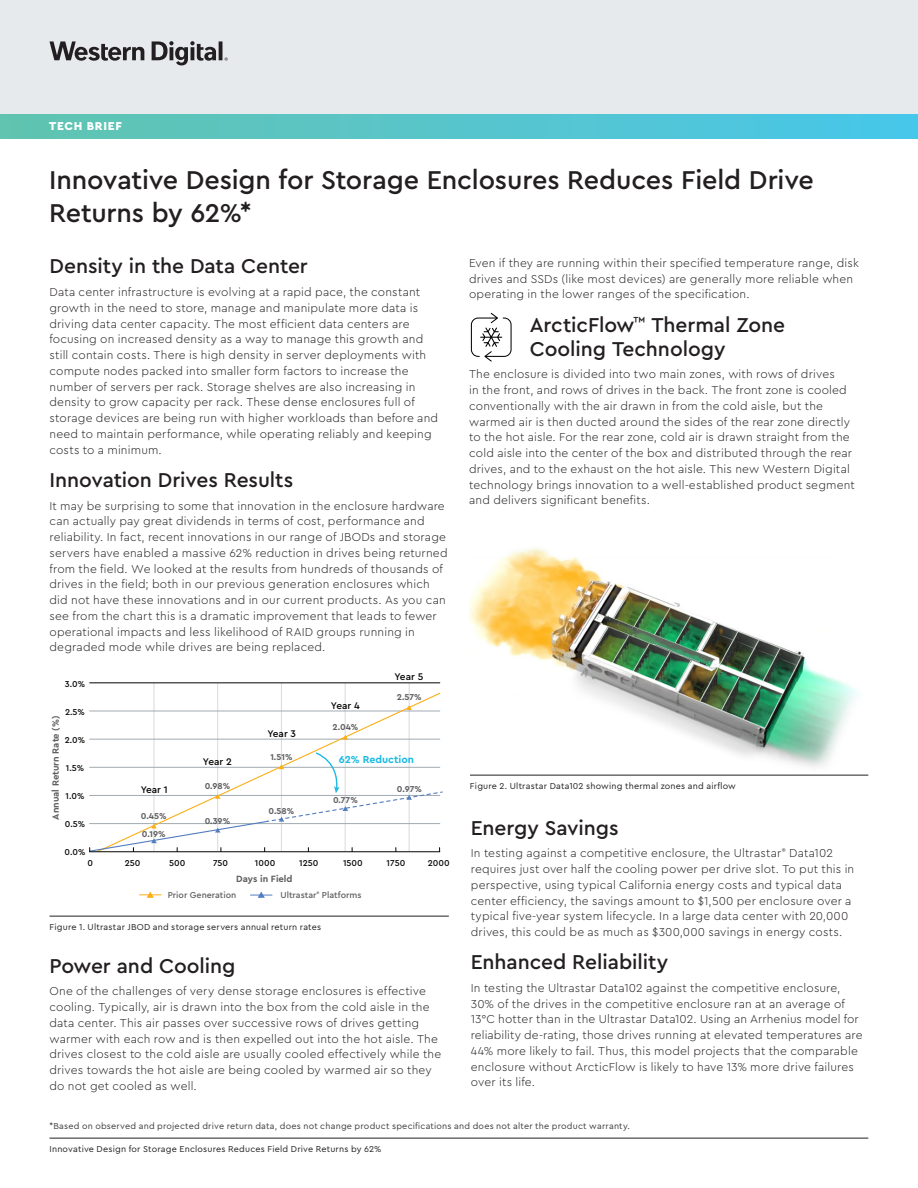
<style>
.page{position:relative;width:918px;height:1188px;background:#fff}
.page>*{position:absolute;margin:0;border:0;box-sizing:border-box;transform-origin:0 0}
.HEADLINE{font:500 27px/33px "Cera PRO";letter-spacing:-.005em;color:#231f20}
.TITLES{font:500 21px/24px "Cera PRO";letter-spacing:-.005em;color:#231f20}
.BODY_COPY{font:300 12px/15.8px "Cera PRO";letter-spacing:.015em;color:#231f20}
.HEADER_SUBHEADER{font:900 12px "Cera PRO";letter-spacing:.06em;color:#fff}
.t1{font:700 10.65px "Cera PRO";color:#1cbae2}
.t2{font:500 10.05px "Cera PRO";color:#040503}
.t3{font:700 9.45px "Cera PRO";color:#5f5f62}
.CAPTION__W_RULE{font:9px "Cera PRO";letter-spacing:.025em;color:#231f20}
.Caption__No_Rule{font:9px "Cera PRO";letter-spacing:.025em;color:#3e3e3f}
.t4{font:500 9px "Cera PRO";color:#040503}
.t5{font:700 9px/18.6px "Cera PRO";color:#5f5f62}
.t6{font:500 9px "Cera PRO";color:#5f5f62}
</style>
<div class="page">
<hr style="left:49px;top:1138px;width:819px;height:1px;background:#231f20">
<div style="left:0;top:113px;width:918px;height:25px;background:linear-gradient(to right,#63c3af,#49c7ea)"></div>
<div style="left:0;top:0;width:918px;height:113px;background:#e7eaec"></div>
<svg style="left:49px;top:41px;width:95px;height:20px"></svg>
<svg style="left:152px;top:41px;width:76px;height:24px"></svg>
<img style="left:470px;top:548px;width:388px;height:219px">
<hr style="left:470px;top:775px;width:398px;height:1px;background:#231f20">
<hr style="left:154px;top:683px;width:1px;height:168px;background:#d5dbde">
<hr style="left:281px;top:683px;width:1px;height:168px;background:#d5dbde">
<hr style="left:217px;top:683px;width:1px;height:168px;background:#d5dbde">
<hr style="left:345px;top:683px;width:1px;height:168px;background:#d5dbde">
<hr style="left:409px;top:683px;width:1px;height:168px;background:#d5dbde">
<hr style="left:90px;top:683px;width:350px;height:1px;background:#040503">
<hr style="left:90px;top:711px;width:350px;height:1px;background:#9faab2">
<hr style="left:90px;top:739px;width:350px;height:1px;background:#9faab2">
<svg style="left:96px;top:692px;width:345px;height:161px"></svg>
<svg style="left:343px;top:735px;width:5px;height:5px"></svg>
<svg style="left:406px;top:705px;width:6px;height:5px"></svg>
<svg style="left:89px;top:751px;width:353px;height:101px"></svg>
<hr style="left:89px;top:851px;width:351px;height:1px;background:#040503">
<svg style="left:139px;top:892px;width:22px;height:6px"></svg>
<svg style="left:250px;top:892px;width:22px;height:6px"></svg>
<hr style="left:49px;top:916px;width:400px;height:1px;background:#231f20">
<svg style="left:471px;top:313px;width:41px;height:49px"></svg>
<p class="HEADER_SUBHEADER" style="left:49px;top:118px;width:74px">TECH BRIEF</p>
<p class="HEADLINE" style="left:49px;top:162px;width:766px">Innovative Design for Storage Enclosures Reduces Field Drive<br>Returns by 62%*</p>
<p class="BODY_COPY" style="left:469px;top:254px;width:391px">Even if they are running within their specified temperature range, disk drives and SSDs (like most devices) are generally more reliable when operating in the lower ranges of the specification.</p>
<p class="TITLES" style="left:530px;top:312px;width:257px">ArcticFlow<sup>™</sup> Thermal Zone<br>Cooling Technology</p>
<p class="BODY_COPY" style="left:469px;top:366px;width:387px">The enclosure is divided into two main zones, with rows of drives<br>in the front, and rows of drives in the back. The front zone is cooled conventionally with the air drawn in from the cold aisle, but the warmed air is then ducted around the sides of the rear zone directly to the hot aisle. For the rear zone, cold air is drawn straight from the cold aisle into the center of the box and distributed through the rear drives, and to the exhaust on the hot aisle. This new Western Digital technology brings innovation to a well-established product segment and delivers significant benefits.</p>
<p class="TITLES" style="left:49px;top:254px;width:260px">Density in the Data Center</p>
<p class="BODY_COPY" style="left:49px;top:284px;width:390px">Data center infrastructure is evolving at a rapid pace, the constant growth in the need to store, manage and manipulate more data is driving data center capacity. The most efficient data centers are focusing on increased density as a way to manage this growth and still contain costs. There is high density in server deployments with compute nodes packed into smaller form factors to increase the number of servers per rack. Storage shelves are also increasing in density to grow capacity per rack. These dense enclosures full of storage devices are being run with higher workloads than before and need to maintain performance, while operating reliably and keeping costs to a minimum.</p>
<p class="TITLES" style="left:49px;top:467px;width:245px">Innovation Drives Results</p>
<p class="BODY_COPY" style="left:49px;top:497px;width:400px">It may be surprising to some that innovation in the enclosure hardware can actually pay great dividends in terms of cost, performance and reliability. In fact, recent innovations in our range of JBODs and storage servers have enabled a massive 62% reduction in drives being returned from the field. We looked at the results from hundreds of thousands of drives in the field; both in our previous generation enclosures which did not have these innovations and in our current products. As you can see from the chart this is a dramatic improvement that leads to fewer operational impacts and less likelihood of RAID groups running in degraded mode while drives are being replaced.</p>
<p class="t4" style="left:65px;top:678px;width:22px">3.0%</p>
<p class="t4" style="left:65px;top:706px;width:21px">2.5%</p>
<p class="t4" style="left:65px;top:734px;width:22px">2.0%</p>
<p class="t4" style="left:66px;top:762px;width:20px">1.5%</p>
<p class="t4" style="left:66px;top:790px;width:20px">1.0%</p>
<p class="t4" style="left:65px;top:818px;width:22px">0.5%</p>
<p class="t4" style="left:65px;top:846px;width:22px">0.0%</p>
<p class="t3" style="left:50px;top:820px;width:106px;rotate:-90deg">Annual Return Rate (%)</p>
<p class="t2" style="left:141px;top:783px;width:29px">Year 1</p>
<p class="t5" style="left:141px;top:806px;width:27px">0.45%<br>0.19%</p>
<p class="t2" style="left:203px;top:755px;width:30px">Year 2</p>
<p class="t5" style="left:205px;top:776px;width:27px">0.98%</p>
<p class="t5" style="left:205px;top:811px;width:27px">0.39%</p>
<p class="t2" style="left:267px;top:727px;width:30px">Year 3</p>
<p class="t5" style="left:270px;top:747px;width:24px">1.51%</p>
<p class="t5" style="left:269px;top:801px;width:27px">0.58%</p>
<p class="t2" style="left:331px;top:699px;width:30px">Year 4</p>
<p class="t5" style="left:333px;top:717px;width:27px">2.04%</p>
<p class="t2" style="left:395px;top:670px;width:30px">Year 5</p>
<p class="t5" style="left:397px;top:688px;width:26px">2.57%</p>
<p class="t1" style="left:339px;top:752px;width:77px">62% Reduction</p>
<p class="t5" style="left:333px;top:790px;width:26px">0.77%</p>
<p class="t5" style="left:397px;top:780px;width:26px">0.97%</p>
<p class="t4" style="left:87px;top:857px;width:7px">0</p>
<p class="t4" style="left:125px;top:857px;width:17px">250</p>
<p class="t4" style="left:169px;top:857px;width:18px">500</p>
<p class="t4" style="left:213px;top:857px;width:17px">750</p>
<p class="t4" style="left:255px;top:857px;width:22px">1000</p>
<p class="t4" style="left:299px;top:857px;width:21px">1250</p>
<p class="t4" style="left:343px;top:857px;width:21px">1500</p>
<p class="t4" style="left:387px;top:857px;width:20px">1750</p>
<p class="t4" style="left:428px;top:857px;width:23px">2000</p>
<p class="t3" style="left:236px;top:872px;width:58px">Days in Field</p>
<p class="t6" style="left:168px;top:889px;width:70px">Prior Generation</p>
<p class="t6" style="left:281px;top:889px;width:83px">Ultrastar<sup>®</sup> Platforms</p>
<p class="CAPTION__W_RULE" style="left:49px;top:921px;width:273px">Figure 1. Ultrastar JBOD and storage servers annual return rates</p>
<p class="TITLES" style="left:49px;top:953px;width:187px">Power and Cooling</p>
<p class="BODY_COPY" style="left:49px;top:983px;width:393px">One of the challenges of very dense storage enclosures is effective cooling. Typically, air is drawn into the box from the cold aisle in the data center. This air passes over successive rows of drives getting warmer with each row and is then expelled out into the hot aisle. The drives closest to the cold aisle are usually cooled effectively while the drives towards the hot aisle are being cooled by warmed air so they do not get cooled as well.</p>
<p class="CAPTION__W_RULE" style="left:470px;top:780px;width:267px">Figure 2. Ultrastar Data102 showing thermal zones and airflow</p>
<p class="TITLES" style="left:471px;top:815px;width:149px">Energy Savings</p>
<p class="BODY_COPY" style="left:471px;top:845px;width:385px">In testing against a competitive enclosure, the Ultrastar<sup>®</sup> Data102 requires just over half the cooling power per drive slot. To put this in perspective, using typical California energy costs and typical data center efficiency, the savings amount to $1,500 per enclosure over a typical five-year system lifecycle. In a large data center with 20,000 drives, this could be as much as $300,000 savings in energy costs.</p>
<p class="TITLES" style="left:471px;top:949px;width:199px">Enhanced Reliability</p>
<p class="BODY_COPY" style="left:471px;top:980px;width:393px">In testing the Ultrastar Data102 against the competitive enclosure, 30% of the drives in the competitive enclosure ran at an average of 13°C hotter than in the Ultrastar Data102. Using an Arrhenius model for reliability de-rating, those drives running at elevated temperatures are 44% more likely to fail. Thus, this model projects that the comparable enclosure without ArcticFlow is likely to have 13% more drive failures over its life.</p>
<p class="Caption__No_Rule" style="left:49px;top:1120px;width:582px">*Based on observed and projected drive return data, does not change product specifications and does not alter the product warranty.</p>
<p class="CAPTION__W_RULE" style="left:49px;top:1143px;width:334px">Innovative Design for Storage Enclosures Reduces Field Drive Returns by 62%</p>
</div>
